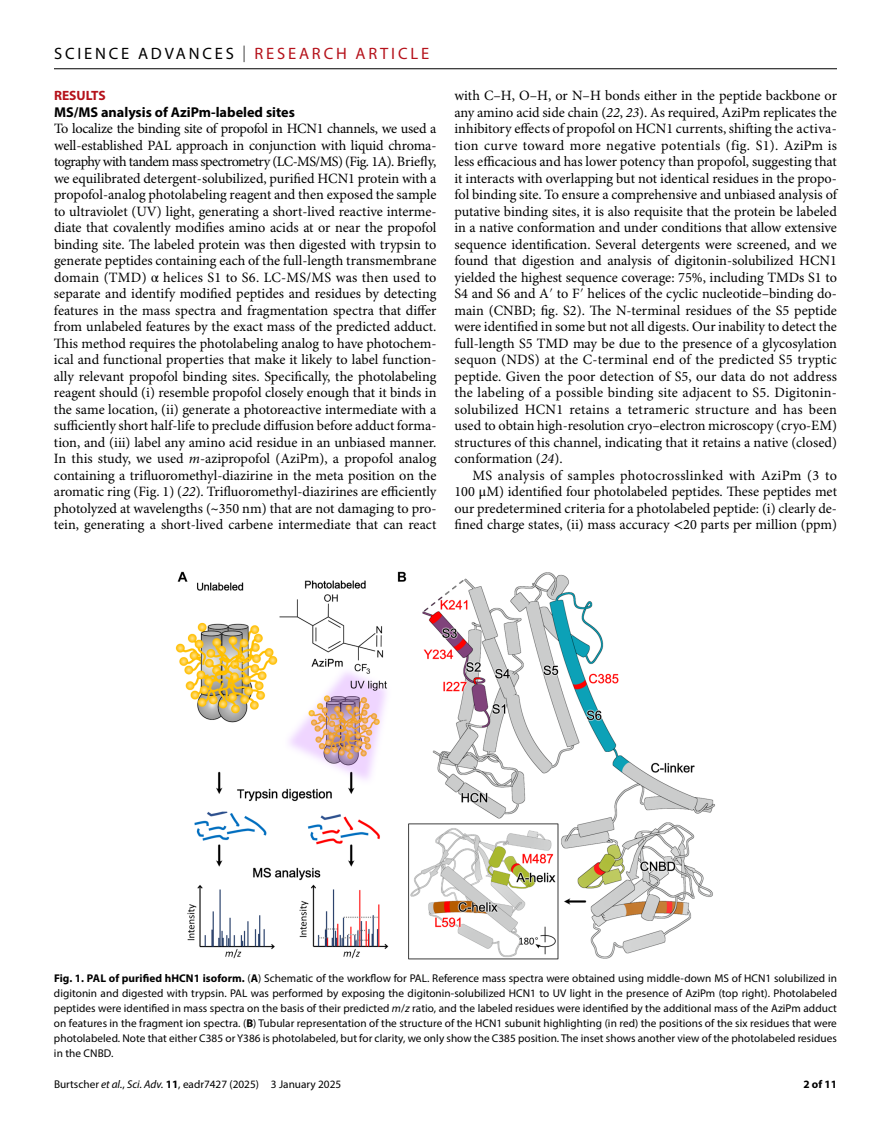
<style>
.page{position:relative;width:891px;height:1134px;background:#fff}
.page>*{position:absolute;margin:0;border:0;box-sizing:border-box;transform-origin:0 0}
.t1{font:16.5px "Myriad Pro";letter-spacing:.17em;color:#000}
.t2{font:14.25px/16.5px "Minion Pro";color:#000;text-align:justify}
.t3{font:700 14.25px "Myriad Pro";color:#000}
.t4{font:700 13.5px "Myriad Pro";color:#b5121b}
.t5{font:11.25px/15px "Myriad Pro";letter-spacing:.005em;color:#000;text-align:justify}
.t6{font:700 11.25px "Myriad Pro";color:#000}
.s1{font-weight:300}
.s2{color:#b5121b}
.s3{font-family:"STIX"}
.s4{font-style:italic}
.s5{font-weight:700}
</style>
<div class="page">
<hr style="left:54px;top:68px;width:783px;height:1px;background:#000">
<img style="left:176px;top:572px;width:539px;height:388px">
<p class="t1" style="left:54px;top:44px;width:376px">Science Adva nces <span class="s1">|</span> <span class="s2">Resear ch Ar ticle</span></p>
<p class="t4" style="left:54px;top:87px;width:53px">RESULTS</p>
<p class="t3" style="left:54px;top:103px;width:242px">MS/MS analysis of AziPm-labeled sites</p>
<p class="t2" style="left:54px;top:121px;width:384px">To localize the binding site of propofol in HCN1 channels, we used a well-established PAL approach in conjunction with liquid chroma&shy;tography with tandem mass spectrometry (LC-MS/MS) (Fig. 1A). Briefly, we equilibrated detergent-solubilized, purified HCN1 protein with a propofol-analog photolabeling reagent and then exposed the sample to ultraviolet (UV) light, generating a short-lived reactive interme&shy;diate that covalently modifies amino acids at or near the propofol binding site. The labeled protein was then digested with trypsin to generate peptides containing each of the full-length transmembrane domain (TMD) <span class="s3">α</span> helices S1 to S6. LC-MS/MS was then used to separate and identify modified peptides and residues by detecting features in the mass spectra and fragmentation spectra that differ from unlabeled features by the exact mass of the predicted adduct.<br>This method requires the photolabeling analog to have photochem&shy;ical and functional properties that make it likely to label function&shy;ally relevant propofol binding sites. Specifically, the photolabeling reagent should (i) resemble propofol closely enough that it binds in the same location, (ii) generate a photoreactive intermediate with a sufficiently short half-life to preclude diffusion before adduct forma&shy;tion, and (iii) label any amino acid residue in an unbiased manner.<br>In this study, we used <span class="s4">m</span>-azipropofol (AziPm), a propofol analog containing a trifluoromethyl-diazirine in the meta position on the aromatic ring (Fig. 1) (<span class="s4">22</span>). Trifluoromethyl-diazirines are efficiently photolyzed at wavelengths (<span class="s3">~</span>350 nm) that are not damaging to pro&shy;tein, generating a short-lived carbene intermediate that can react</p>
<p class="t2" style="left:454px;top:88px;width:384px">with C–H, O–H, or N–H bonds either in the peptide backbone or any amino acid side chain (<span class="s4">22</span>, <span class="s4">23</span>). As required, AziPm replicates the inhibitory effects of propofol on HCN1 currents, shifting the activa&shy;tion curve toward more negative potentials (fig. S1). AziPm is less efficacious and has lower potency than propofol, suggesting that it interacts with overlapping but not identical residues in the propo&shy;fol binding site. To ensure a comprehensive and unbiased analysis of putative binding sites, it is also requisite that the protein be labeled in a native conformation and under conditions that allow extensive sequence identification. Several detergents were screened, and we found that digestion and analysis of digitonin-solubilized HCN1 yielded the highest sequence coverage: 75%, including TMDs S1 to S4 and S6 and A<span class="s3">′</span> to F<span class="s3">′</span> helices of the cyclic nucleotide–binding do&shy;main (CNBD; fig. S2). The N-terminal residues of the S5 peptide were identified in some but not all digests. Our inability to detect the full-length S5 TMD may be due to the presence of a glycosylation sequon (NDS) at the C-terminal end of the predicted S5 tryptic peptide. Given the poor detection of S5, our data do not address the labeling of a possible binding site adjacent to S5. Digitonin&shy;solubilized HCN1 retains a tetrameric structure and has been used to obtain high-resolution cryo–electron microscopy (cryo-EM) structures of this channel, indicating that it retains a native (closed) conformation (<span class="s4">24</span>).</p>
<p class="t2" style="left:454px;top:468px;width:384px;text-indent:18px">MS analysis of samples photocrosslinked with AziPm (3 to 100 <span class="s3">μ</span>M) identified four photolabeled peptides. These peptides met our predetermined criteria for a photolabeled peptide: (i) clearly de&shy;fined charge states, (ii) mass accuracy <span class="s3">&lt;</span>20 parts per million (ppm)</p>
<p class="t5" style="left:54px;top:971px;width:698px"><span class="s5">Fig. 1. PAL of purified hHCN1 isoform.</span> (<span class="s5">A</span>) Schematic of the workflow for PAL. Reference mass spectra were obtained using middle-down MS of HCN</p>
<p class="t5" style="left:766px;top:971px;width:73px">1 solubilized in</p>
<p class="t5" style="left:54px;top:986px;width:463px">digitonin and digested with trypsin. PAL was performed by exposing the digitonin-solubilized HCN</p>
<p class="t5" style="left:54px;top:986px;width:785px;text-indent:476px">1 to UV light in the presence of AziPm (top right). Photolabeled peptides were identified in mass spectra on the basis of their predicted <span class="s4">m</span>/<span class="s4">z</span> ratio, and the labeled residues were identified by the additional mass of the AziPm adduct on features in the fragment ion spectra. (<span class="s5">B</span>) Tubular representation of the structure of the HCN</p>
<p class="t5" style="left:54px;top:1016px;width:784px;text-indent:443px">1 subunit highlighting (in red) the positions of the six residues that were photolabeled. Note that either C385 or Y386 is photolabeled, but for clarity, we only show the C385 position. The inset shows another view of the photolabeled residues in the CN BD.</p>
<p class="t5" style="left:54px;top:1076px;width:289px">Burtscher <span class="s4">et al.</span>, <span class="s4">Sci. Adv.</span> <span class="s5">11</span>, eadr7427 (2025) 3 January 2025</p>
<p class="t6" style="left:803px;top:1076px;width:35px">2 of 11</p>
</div>
